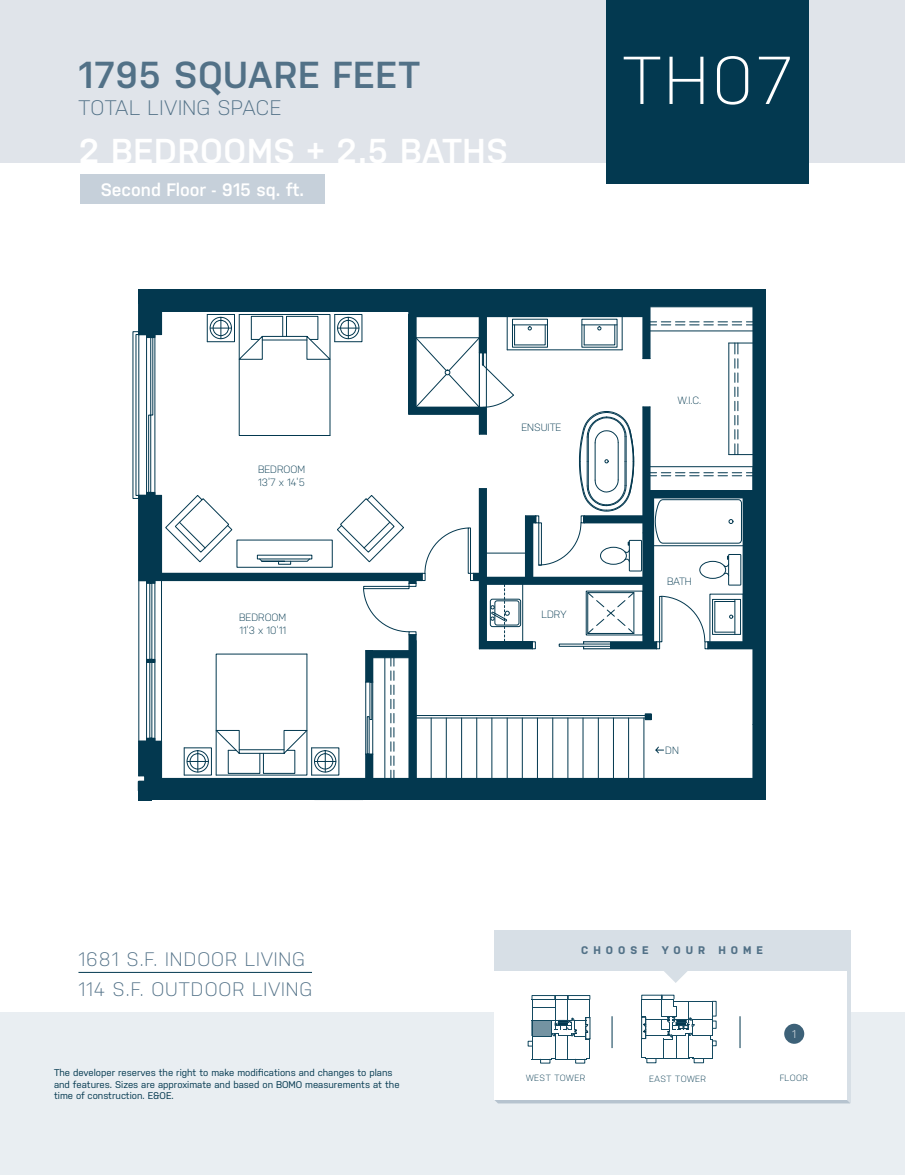
<style>
.page{position:relative;width:905px;height:1175px;background:#fff}
.page>*{position:absolute;margin:0;border:0;box-sizing:border-box;transform-origin:0 0}
.t1{font:300 67.5px "Nudista";color:#fff}
.t2{font:600 37.5px "Nudista";letter-spacing:.02em;color:#527187}
.t3{font:600 34.5px "Nudista";letter-spacing:.02em;color:#fff}
.t4{font:300 21px "Nudista";letter-spacing:.02em;color:#527187}
.t5{font:300 19.5px "Nudista";letter-spacing:.05em;color:#527187}
.t6{font:600 18px "Nudista";color:#fff}
.t7{font:700 11.1px "Nudista";letter-spacing:.45em;color:#527187}
.t8{font:300 11.1px "Nudista";color:#fff}
.ROOMS_AND_SIZES{font:300 10.5px "Nudista";color:#03384f}
.t9{font:9.75px/11.7px "Nudista";color:#03384f}
.t10{font:300 9px "Nudista";letter-spacing:.05em;color:#03384f}
</style>
<div class="page">
<div style="left:0;top:0;width:904px;height:162px;background:#e0e4ea"></div>
<div style="left:0;top:1012px;width:904px;height:162px;background:#e9eef2"></div>
<svg style="left:846px;top:970px;width:4px;height:129px"></svg>
<svg style="left:494px;top:1099px;width:356px;height:4px"></svg>
<div style="left:494px;top:933px;width:352px;height:166px;background:#fff"></div>
<svg style="left:661px;top:970px;width:29px;height:13px"></svg>
<hr style="left:739px;top:1016px;width:1px;height:32px;background:#03384f">
<hr style="left:611px;top:1016px;width:1px;height:32px;background:#03384f">
<div style="left:494px;top:930px;width:356px;height:40px;background:#d7dfe6"></div>
<div style="left:784px;top:1023px;width:20px;height:20px;background:#3d6178;border-radius:50%"></div>
<hr style="left:752px;top:300px;width:1px;height:424px;background:#03384f">
<hr style="left:742px;top:497px;width:1px;height:145px;background:#03384f">
<hr style="left:486px;top:583px;width:157px;height:2px;background:#03384f">
<hr style="left:486px;top:576px;width:157px;height:2px;background:#03384f">
<hr style="left:584px;top:522px;width:59px;height:1px;background:#03384f">
<hr style="left:584px;top:515px;width:59px;height:1px;background:#03384f">
<hr style="left:752px;top:724px;width:1px;height:59px;background:#03384f">
<hr style="left:161px;top:306px;width:592px;height:1px;background:#03384f">
<hr style="left:409px;top:316px;width:234px;height:1px;background:#03384f">
<hr style="left:416px;top:717px;width:229px;height:1px;background:#03384f">
<hr style="left:708px;top:648px;width:45px;height:1px;background:#03384f">
<hr style="left:583px;top:641px;width:73px;height:1px;background:#03384f">
<hr style="left:643px;top:718px;width:1px;height:60px;background:#03384f">
<hr style="left:416px;top:715px;width:229px;height:1px;background:#03384f">
<div style="left:645px;top:713px;width:6px;height:7px;border:1px solid #03384f"></div>
<div style="left:652px;top:497px;width:92px;height:49px;border:1px solid #03384f"></div>
<hr style="left:649px;top:407px;width:1px;height:84px;background:#03384f">
<hr style="left:642px;top:407px;width:1px;height:235px;background:#03384f">
<hr style="left:642px;top:307px;width:1px;height:51px;background:#03384f">
<hr style="left:653px;top:498px;width:1px;height:144px;background:#03384f">
<hr style="left:653px;top:497px;width:91px;height:1px;background:#03384f">
<svg style="left:656px;top:593px;width:87px;height:56px"></svg>
<svg style="left:650px;top:321px;width:103px;height:4px"></svg>
<hr style="left:650px;top:330px;width:103px;height:1px;background:#03384f">
<svg style="left:650px;top:467px;width:103px;height:23px"></svg>
<hr style="left:650px;top:466px;width:103px;height:1px;background:#03384f">
<svg style="left:728px;top:343px;width:25px;height:112px"></svg>
<hr style="left:728px;top:343px;width:1px;height:111px;background:#03384f">
<svg style="left:654px;top:499px;width:88px;height:44px"></svg>
<div style="left:699px;top:561px;width:27px;height:17px;border:1px solid #03384f;border-radius:50%"></div>
<div style="left:728px;top:554px;width:13px;height:31px;border:1px solid #03384f"></div>
<div style="left:629px;top:540px;width:12px;height:31px;border:1px solid #03384f"></div>
<div style="left:145px;top:778px;width:620px;height:22px;background:#03384f"></div>
<div style="left:138px;top:781px;width:14px;height:19px;background:#03384f"></div>
<div style="left:138px;top:289px;width:627px;height:14px;background:#03384f"></div>
<div style="left:405px;top:300px;width:245px;height:11px;background:#03384f"></div>
<div style="left:643px;top:309px;width:7px;height:49px;background:#03384f"></div>
<div style="left:409px;top:309px;width:236px;height:7px;background:#03384f"></div>
<div style="left:640px;top:300px;width:113px;height:6px;background:#03384f"></div>
<div style="left:753px;top:302px;width:12px;height:488px;background:#03384f"></div>
<svg style="left:132px;top:303px;width:503px;height:488px"></svg>
<div style="left:479px;top:489px;width:7px;height:125px;background:#03384f"></div>
<div style="left:473px;top:573px;width:8px;height:7px;background:#03384f"></div>
<div style="left:525px;top:516px;width:10px;height:7px;background:#03384f"></div>
<div style="left:525px;top:521px;width:7px;height:58px;background:#03384f"></div>
<div style="left:483px;top:577px;width:162px;height:7px;background:#03384f"></div>
<div style="left:479px;top:612px;width:7px;height:37px;background:#03384f"></div>
<div style="left:484px;top:641px;width:48px;height:8px;background:#03384f"></div>
<div style="left:610px;top:642px;width:46px;height:7px;background:#03384f"></div>
<div style="left:643px;top:494px;width:10px;height:151px;background:#03384f"></div>
<div style="left:583px;top:516px;width:64px;height:6px;background:#03384f"></div>
<div style="left:708px;top:642px;width:48px;height:6px;background:#03384f"></div>
<div style="left:646px;top:490px;width:110px;height:7px;background:#03384f"></div>
<div style="left:743px;top:495px;width:11px;height:151px;background:#03384f"></div>
<div style="left:643px;top:407px;width:6px;height:90px;background:#03384f"></div>
<svg style="left:645px;top:714px;width:6px;height:5px"></svg>
<div style="left:575px;top:1059px;width:10px;height:4px;border:1px solid #134960"></div>
<div style="left:540px;top:1059px;width:10px;height:4px;border:1px solid #134960"></div>
<svg style="left:528px;top:995px;width:63px;height:64px"></svg>
<svg style="left:641px;top:995px;width:75px;height:67px"></svg>
<svg style="left:655px;top:746px;width:9px;height:8px"></svg>
<div style="left:80px;top:175px;width:245px;height:29px;background:#c6d0da"></div>
<div style="left:606px;top:0;width:202px;height:183px;background:#033950"></div>
<hr style="left:78px;top:972px;width:234px;height:1px;background:#033950">
<p class="t2" style="left:78px;top:54px;width:343px">1795 SQUARE FEET</p>
<p class="t4" style="left:78px;top:96px;width:204px">TOTAL LIVING SPACE</p>
<p class="t3" style="left:78px;top:131px;width:431px">2 BEDROOMS + 2.5 BATHS</p>
<p class="t6" style="left:101px;top:180px;width:205px">Second Floor - 915 sq. ft.</p>
<p class="t1" style="left:622px;top:41px;width:171px">TH07</p>
<p class="ROOMS_AND_SIZES" style="left:258px;top:463px;width:49px">BEDROOM</p>
<p class="ROOMS_AND_SIZES" style="left:258px;top:476px;width:48px">13’7 x 14’5</p>
<p class="ROOMS_AND_SIZES" style="left:239px;top:611px;width:49px">BEDROOM</p>
<p class="ROOMS_AND_SIZES" style="left:239px;top:624px;width:48px">11’3 x 10’11</p>
<p class="t5" style="left:78px;top:947px;width:228px">1681 S.F. INDOOR LIVING</p>
<p class="t5" style="left:78px;top:977px;width:235px">114 S.F. OUTDOOR LIVING</p>
<p class="ROOMS_AND_SIZES" style="left:521px;top:421px;width:41px">ENSUITE</p>
<p class="ROOMS_AND_SIZES" style="left:541px;top:608px;width:26px">LDRY</p>
<p class="ROOMS_AND_SIZES" style="left:678px;top:394px;width:25px">W.I.C.</p>
<p class="ROOMS_AND_SIZES" style="left:667px;top:575px;width:26px">BATH</p>
<p class="ROOMS_AND_SIZES" style="left:665px;top:744px;width:15px">DN</p>
<p class="t7" style="left:581px;top:943px;width:183px">CHOOSE YOUR HOME</p>
<p class="t8" style="left:792px;top:1027px;width:5px">1</p>
<p class="t9" style="left:54px;top:1066px;width:347px">The developer reserves the right to make modifications and changes to plans and features. Sizes are approximate and based on BOMO measurements at the time of construction. E&amp;OE.</p>
<p class="t10" style="left:526px;top:1072px;width:61px">WEST TOWER</p>
<p class="t10" style="left:649px;top:1073px;width:58px">EAST TOWER</p>
<p class="t10" style="left:779px;top:1072px;width:30px">FLOOR</p>
</div>
